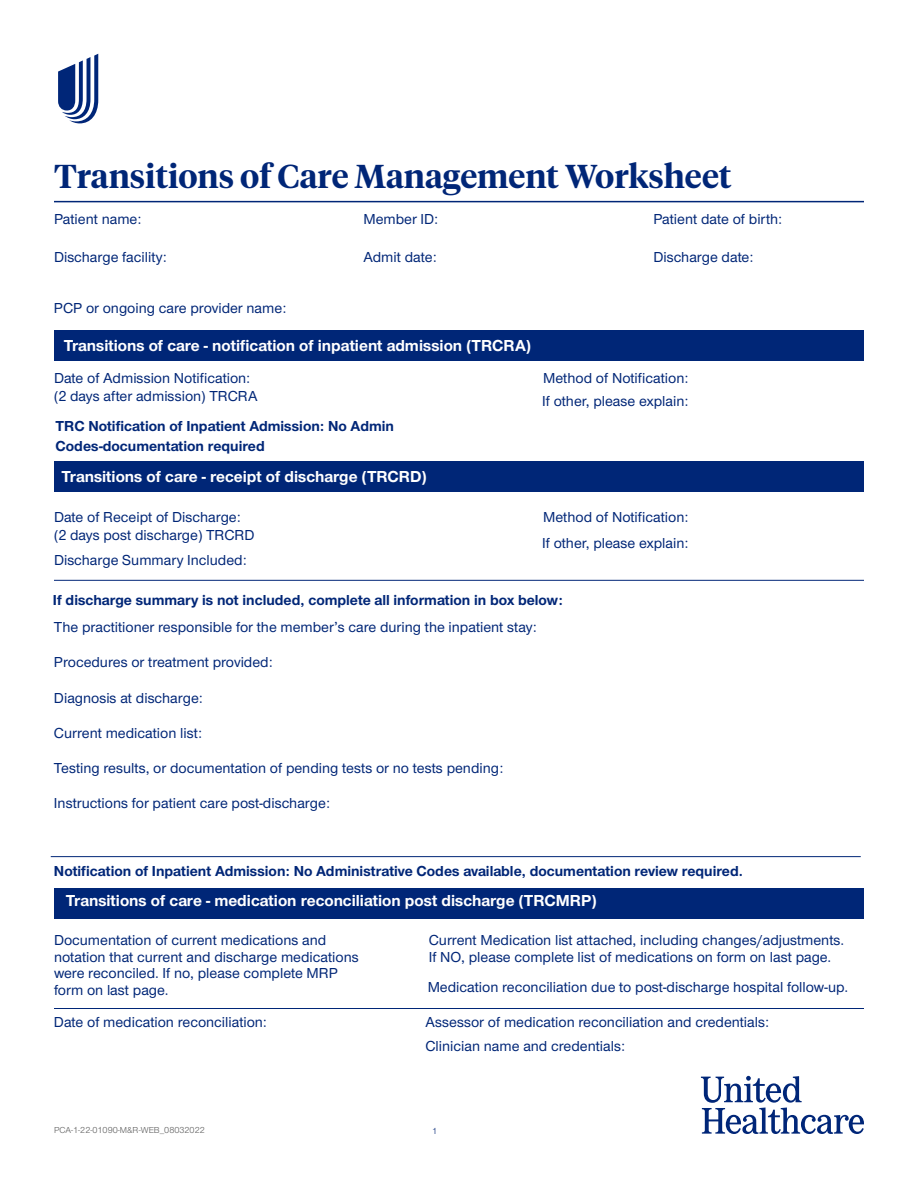
<style>
.page{position:relative;width:918px;height:1188px;background:#fff}
.page>*{position:absolute;margin:0;border:0;box-sizing:border-box;transform-origin:0 0}
.t1{font:600 33px "UHC Serif Headline";color:#002677}
.t2{font:700 16.5px "UHC Sans";color:#fff}
.t3{font:500 15px/16.5px "UHC Sans";color:#002677}
.t4{font:700 15px/19.5px "UHC Sans";color:#002677}
.t5{font:9px "UHC Sans";color:#5a5a5a}
.t6{font:9px "UHC Sans";color:#002677}
</style>
<div class="page">
<svg style="left:701px;top:1076px;width:163px;height:58px"></svg>
<svg style="left:58px;top:54px;width:40px;height:69px"></svg>
<hr style="left:54px;top:201px;width:810px;height:1px;background:#002677">
<hr style="left:54px;top:580px;width:810px;height:1px;background:#002677">
<hr style="left:51px;top:856px;width:810px;height:1px;background:#002677">
<hr style="left:54px;top:1008px;width:810px;height:1px;background:#002677">
<div style="left:55px;top:330px;width:809px;height:31px;background:#002677"></div>
<div style="left:54px;top:461px;width:809px;height:31px;background:#002677"></div>
<div style="left:55px;top:888px;width:809px;height:31px;background:#002677"></div>
<h1 class="t1" style="left:54px;top:153px;width:679px">Transitions of Care Management Worksheet</h1>
<p class="t3" style="left:54px;top:210px;width:89px">Patient name:</p>
<p class="t3" style="left:54px;top:248px;width:114px">Discharge facility:</p>
<p class="t3" style="left:363px;top:210px;width:76px">Member ID:</p>
<p class="t3" style="left:653px;top:210px;width:130px">Patient date of birth:</p>
<p class="t3" style="left:363px;top:248px;width:75px">Admit date:</p>
<p class="t3" style="left:653px;top:248px;width:102px">Discharge date:</p>
<p class="t3" style="left:54px;top:299px;width:234px">PCP or ongoing care provider name:</p>
<p class="t2" style="left:64px;top:334px;width:469px">Transitions of care - notification of inpatient admission (TRCRA)</p>
<p class="t3" style="left:54px;top:368px;width:205px;line-height:18px">Date of Admission Notification: (2 days after admission) TRCRA</p>
<p class="t4" style="left:56px;top:416px;width:340px">TRC Notification of Inpatient Admission: No Admin<br>Codes-documentation required</p>
<p class="t2" style="left:62px;top:465px;width:367px">Transitions of care - receipt of discharge (TRCRD)</p>
<p class="t3" style="left:54px;top:507px;width:202px;line-height:18px">Date of Receipt of Discharge: (2 days post discharge) TRCRD</p>
<p class="t3" style="left:54px;top:552px;width:194px">Discharge Summary Included:</p>
<p class="t3" style="left:542px;top:365px;width:148px;line-height:23.2px">Method of Notification:<br>If other, please explain:</p>
<p class="t3" style="left:542px;top:503px;width:148px;line-height:26px">Method of Notification:<br>If other, please explain:</p>
<p class="t4" style="left:53px;top:590px;width:511px">If discharge summary is not included, complete all information in box below:</p>
<p class="t3" style="left:54px;top:618px;width:484px">The practitioner responsible for the member’s care during the inpatient stay:</p>
<p class="t3" style="left:54px;top:653px;width:220px">Procedures or treatment provided:</p>
<p class="t3" style="left:54px;top:689px;width:150px">Diagnosis at discharge:</p>
<p class="t3" style="left:54px;top:724px;width:150px">Current medication list:</p>
<p class="t3" style="left:54px;top:759px;width:451px">Testing results, or documentation of pending tests or no tests pending:</p>
<p class="t3" style="left:54px;top:794px;width:277px">Instructions for patient care post-discharge:</p>
<p class="t4" style="left:54px;top:861px;width:690px">Notification of Inpatient Admission: No Administrative Codes available, documentation review required.</p>
<p class="t2" style="left:66px;top:890px;width:532px">Transitions of care - medication reconciliation post discharge (TRCMRP)</p>
<p class="t3" style="left:54px;top:931px;width:306px">Documentation of current medications and notation that current and discharge medications were reconciled. If no, please complete MRP form on last page.</p>
<p class="t3" style="left:429px;top:931px;width:417px">Current Medication list attached, including changes/adjustments.<br>If NO, please complete list of medications on form on last page.</p>
<p class="t3" style="left:428px;top:978px;width:422px">Medication reconciliation due to post-discharge hospital follow-up.</p>
<p class="t3" style="left:54px;top:1013px;width:214px">Date of medication reconciliation:</p>
<p class="t3" style="left:426px;top:1009px;width:345px;line-height:23.7px">Assessor of medication reconciliation and credentials:<br>Clinician name and credentials:</p>
<p class="t5" style="left:54px;top:1124px;width:152px">PCA-1-22-01090-M&amp;R-WEB_08032022</p>
<p class="t6" style="left:432px;top:1125px;width:7px">1</p>
</div>
